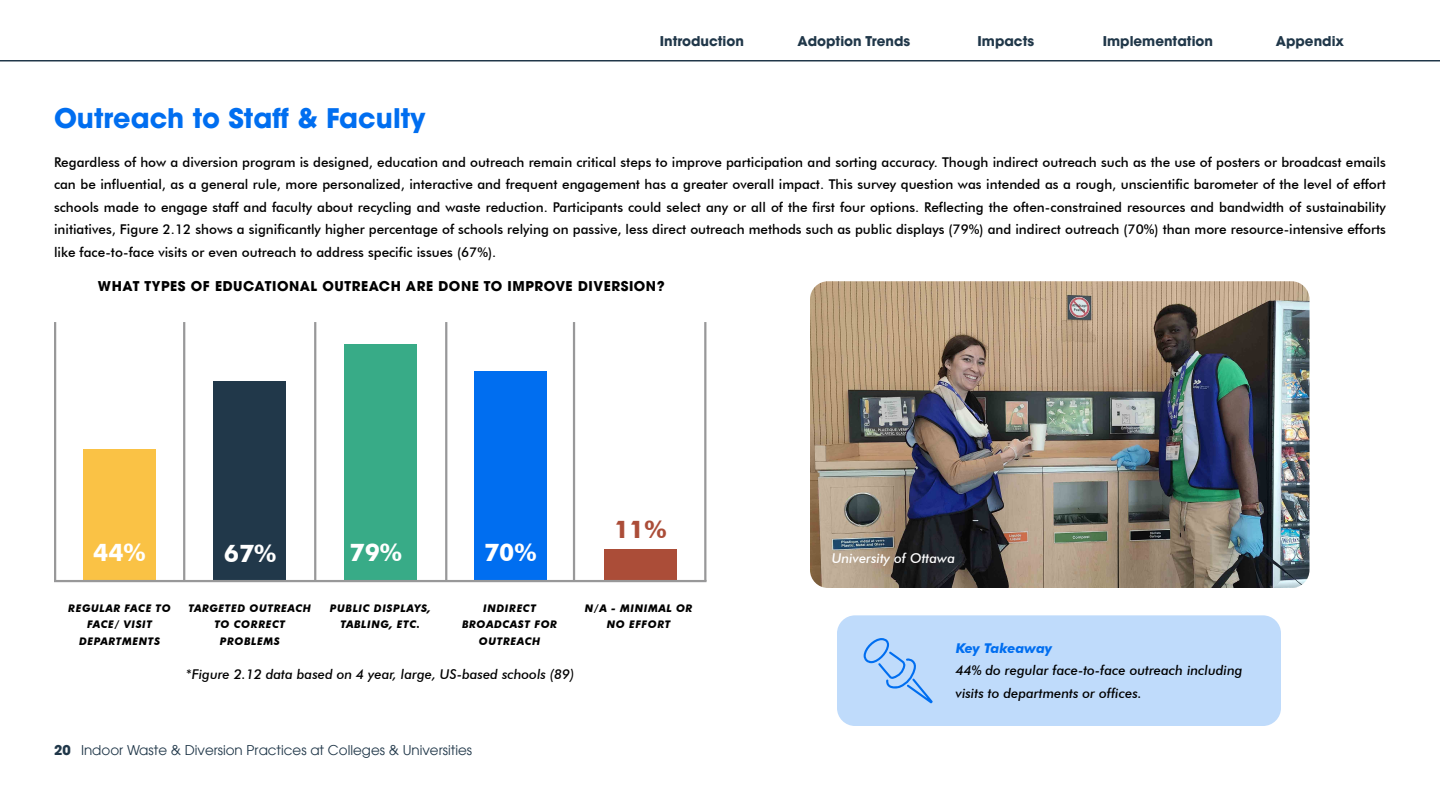
<style>
.page{position:relative;width:1440px;height:810px;background:#fff}
.page>*{position:absolute;margin:0;border:0;box-sizing:border-box;transform-origin:0 0}
.t1{font:700 27px "Avant Garde LT";color:#006ef0}
.t2{font:700 24.38px "Futura BT";color:#fff}
.t3{font:700 24.38px "Futura BT";color:#ab4d38}
.t4{font:500 13.5px/22.5px "Futura BT";color:#000;text-align:justify}
.t5{font:italic 500 13.5px/22.5px "Futura BT";color:#000}
.t6{font:700 13.5px "Avant Garde LT";letter-spacing:.04em;color:#000}
.t7{font:700 13.5px "Avant Garde LT";color:#203749}
.t8{font:13.5px "Avant Garde LT";color:#203749}
.t9{font:italic 500 13.5px "Futura BT";color:#fff}
.t10{font:italic 700 13.5px "Futura BT";color:#006ef0}
.t11{font:italic 700 10.5px/16.5px "Futura BT";letter-spacing:.05em;color:#000;text-align:center}
.s1{font-weight:700}
</style>
<div class="page">
<hr style="left:0;top:60px;width:1440px;height:2px;background:#203749">
<img style="left:810px;top:281px;width:500px;height:307px">
<div style="left:345px;top:344px;width:72px;height:237px;background:#38ab87"></div>
<div style="left:214px;top:381px;width:72px;height:201px;background:#21384a"></div>
<div style="left:83px;top:450px;width:73px;height:131px;background:#fac245"></div>
<div style="left:604px;top:549px;width:73px;height:32px;background:#ab4d38"></div>
<hr style="left:54px;top:322px;width:2px;height:259px;background:#989899">
<hr style="left:704px;top:322px;width:2px;height:259px;background:#989899">
<hr style="left:183px;top:322px;width:2px;height:259px;background:#989899">
<hr style="left:314px;top:322px;width:2px;height:259px;background:#989899">
<hr style="left:445px;top:322px;width:2px;height:259px;background:#989899">
<hr style="left:573px;top:322px;width:2px;height:259px;background:#989899">
<div style="left:474px;top:371px;width:72px;height:211px;background:#006ef0"></div>
<hr style="left:54px;top:580px;width:652px;height:2px;background:#989899">
<div style="left:837px;top:615px;width:444px;height:111px;background:#bfdbfb;border-radius:18px"></div>
<svg style="left:864px;top:638px;width:69px;height:65px"></svg>
<h1 class="t1" style="left:54px;top:100px;width:373px">Outreach to Staff &amp; Faculty</h1>
<p class="t7" style="left:660px;top:32px;width:86px">Introduction</p>
<p class="t7" style="left:798px;top:32px;width:114px">Adoption Trends</p>
<p class="t7" style="left:978px;top:32px;width:58px">Impacts</p>
<p class="t7" style="left:1103px;top:32px;width:112px">Implementation</p>
<p class="t7" style="left:1276px;top:32px;width:70px">Appendix</p>
<p class="t4" style="left:54px;top:150px;width:1333px">Regardless of how a diversion program is designed, education and outreach remain critical steps to improve participation and sorting accuracy. Though indirect outreach such as the use of posters or broadcast emails can be influential, as a general rule, more personalized, interactive and frequent engagement has a greater overall impact. This survey question was intended as a rough, unscientific barometer of the level of effort schools made to engage staff and faculty about recycling and waste reduction. Participants could select any or all of the first four options. Reflecting the often-constrained resources and bandwidth of sustainability initiatives, Figure 2.12 shows a significantly higher percentage of schools relying on passive, less direct outreach methods such as public displays (79%) and indirect outreach (70%) than more resource-intensive efforts like face-to-face visits or even outreach to address specific issues (67%).</p>
<p class="t6" style="left:98px;top:278px;width:568px">WHAT TYPES OF EDUCATIONAL OUTREACH ARE DONE TO IMPROVE DIVERSION?</p>
<h2 class="t2" style="left:93px;top:538px;width:54px">44%</h2>
<h2 class="t2" style="left:224px;top:538px;width:54px">67%</h2>
<h2 class="t2" style="left:349px;top:538px;width:54px">79%</h2>
<h2 class="t2" style="left:484px;top:538px;width:54px">70%</h2>
<h2 class="t3" style="left:614px;top:515px;width:54px">11%</h2>
<p class="t11" style="left:68px;top:600px;width:104px">REGULAR FACE TO<br>FACE/ VISIT<br>DEPARTMENTS</p>
<p class="t11" style="left:188px;top:600px;width:124px">TARGETED OUTREACH<br>TO CORRECT<br>PROBLEMS</p>
<p class="t11" style="left:330px;top:600px;width:102px">PUBLIC DISPLAYS,<br>TABLING, ETC.</p>
<p class="t11" style="left:462px;top:600px;width:97px">INDIRECT<br>BROADCAST FOR<br>OUTREACH</p>
<p class="t11" style="left:585px;top:600px;width:109px">N/A - MINIMAL OR<br>NO EFFORT</p>
<p class="t5" style="left:186px;top:663px;width:390px">*Figure 2.12 data based on 4 year, large, US-based schools (89)</p>
<p class="t8" style="left:54px;top:743px;width:420px"><span class="s1">20</span> Indoor Waste &amp; Diversion Practices at Colleges &amp; Universities</p>
<p class="t9" style="left:832px;top:550px;width:125px">University of Ottawa</p>
<p class="t10" style="left:956px;top:640px;width:98px">Key Takeaway</p>
<p class="t5" style="left:956px;top:659px;width:288px">44% do regular face-to-face outreach including visits to departments or offices.</p>
</div>
